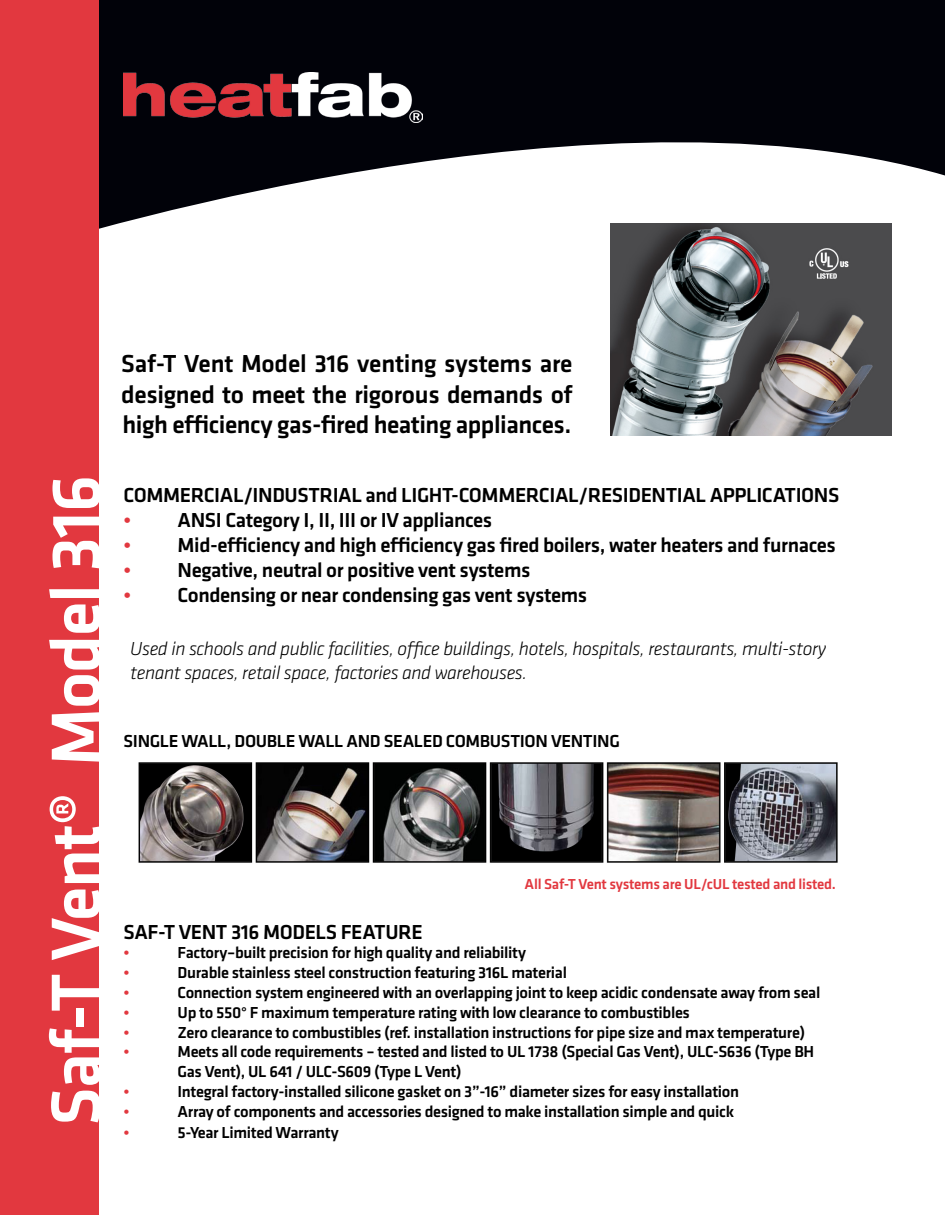
<style>
.page{position:relative;width:945px;height:1215px;background:#fff}
.page>*{position:absolute;margin:0;border:0;box-sizing:border-box;transform-origin:0 0}
.Description_Head{font:500 72px "Klavika";letter-spacing:-.02em;color:#fff}
.Description_Head-2{font:500 25.5px/30.6px "Klavika";letter-spacing:-.02em;color:#000;text-align:justify}
.Description_Head-3{font:500 21px "Klavika";letter-spacing:-.02em;color:#000}
.Description_Head-4{font:italic 300 19.5px/23.4px "Klavika";letter-spacing:-.02em;color:#000}
.Description_Head-5{font:500 18px "Klavika";letter-spacing:-.02em;color:#000}
.Description_Head-6{font:500 16.5px/19.8px "Klavika";letter-spacing:-.02em;color:#000}
.Description_Head-7{font:500 16.5px "Klavika";color:#e2383f}
.Description_Head-8{font:500 15px "Klavika";letter-spacing:-.02em;color:#e2383f}
.s1{color:#e2383f}
</style>
<div class="page">
<svg style="left:99px;top:0;width:846px;height:229px;fill:#010209"></svg>
<div style="left:0;top:0;width:99px;height:1215px;background:#e2383f"></div>
<img style="left:124px;top:72px;width:299px;height:51px">
<img style="left:138px;top:762px;width:700px;height:101px">
<img style="left:610px;top:224px;width:282px;height:211px">
<p class="Description_Head" style="left:37px;top:1126px;width:653px;rotate:-90deg">Saf-T Vent® Model 316</p>
<p class="Description_Head-2" style="left:121px;top:349px;width:453px">Saf-T Vent Model 316 venting systems are designed to meet the rigorous demands of high efficiency gas-fired heating appliances.</p>
<p class="Description_Head-3" style="left:124px;top:483px;width:717px">COMMERCIAL/INDUSTRIAL and LIGHT-COMMERCIAL/RESIDENTIAL APPLICATIONS</p>
<p class="Description_Head-3" style="left:124px;top:508px;width:370px"><span class="s1">•</span> ANSI Category I, II, III or IV appliances</p>
<p class="Description_Head-3" style="left:124px;top:534px;width:714px"><span class="s1">•</span> Mid-efficiency and high efficiency gas fired boilers, water heaters and furnaces</p>
<p class="Description_Head-3" style="left:124px;top:559px;width:408px"><span class="s1">•</span> Negative, neutral or positive vent systems</p>
<p class="Description_Head-3" style="left:124px;top:584px;width:465px"><span class="s1">•</span> Condensing or near condensing gas vent systems</p>
<p class="Description_Head-4" style="left:130px;top:638px;width:697px">Used in schools and public facilities, office buildings, hotels, hospitals, restaurants, multi-story tenant spaces, retail space, factories and warehouses.</p>
<p class="Description_Head-5" style="left:124px;top:731px;width:498px">SINGLE WALL, DOUBLE WALL AND SEALED COMBUSTION VENTING</p>
<p class="Description_Head-8" style="left:525px;top:876px;width:313px">All Saf-T Vent systems are UL/cUL tested and listed.</p>
<p class="Description_Head-3" style="left:124px;top:920px;width:301px">SAF-T VENT 316 MODELS FEATURE</p>
<p class="Description_Head-7" style="left:124px;top:944px;width:8px">•</p>
<p class="Description_Head-6" style="left:178px;top:943px;width:350px">Factory–built precision for high quality and reliability</p>
<p class="Description_Head-7" style="left:124px;top:964px;width:8px">•</p>
<p class="Description_Head-6" style="left:178px;top:963px;width:391px">Durable stainless steel construction featuring 316L material</p>
<p class="Description_Head-7" style="left:124px;top:984px;width:8px">•</p>
<p class="Description_Head-6" style="left:178px;top:983px;width:644px">Connection system engineered with an overlapping joint to keep acidic condensate away from seal</p>
<p class="Description_Head-7" style="left:124px;top:1003px;width:8px">•</p>
<p class="Description_Head-6" style="left:178px;top:1003px;width:514px">Up to 550° F maximum temperature rating with low clearance to combustibles</p>
<p class="Description_Head-7" style="left:124px;top:1023px;width:8px">•</p>
<p class="Description_Head-6" style="left:178px;top:1023px;width:629px">Zero clearance to combustibles (ref. installation instructions for pipe size and max temperature)</p>
<p class="Description_Head-7" style="left:124px;top:1043px;width:8px">•</p>
<p class="Description_Head-6" style="left:178px;top:1042px;width:638px">Meets all code requirements – tested and listed to UL 1738 (Special Gas Vent), ULC-S636 (Type BH<br>Gas Vent), UL 641 / ULC-S609 (Type L Vent)</p>
<p class="Description_Head-7" style="left:124px;top:1083px;width:8px">•</p>
<p class="Description_Head-6" style="left:178px;top:1082px;width:563px">Integral factory-installed silicone gasket on 3”-16” diameter sizes for easy installation</p>
<p class="Description_Head-7" style="left:124px;top:1102px;width:8px">•</p>
<p class="Description_Head-6" style="left:178px;top:1102px;width:558px">Array of components and accessories designed to make installation simple and quick</p>
<p class="Description_Head-7" style="left:124px;top:1124px;width:8px">•</p>
<p class="Description_Head-6" style="left:178px;top:1123px;width:163px">5-Year Limited Warranty</p>
</div>
